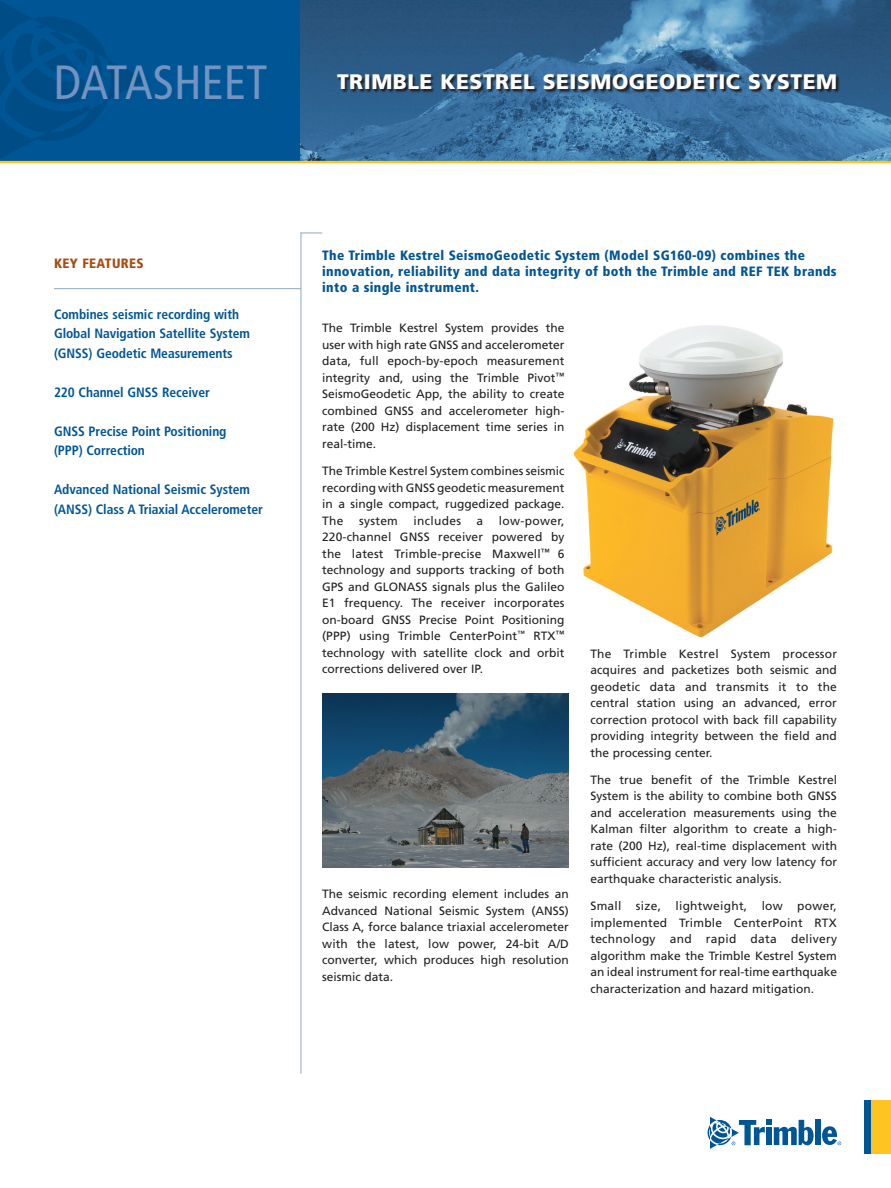
<style>
.page{position:relative;width:891px;height:1188px;background:#fff}
.page>*{position:absolute;margin:0;border:0;box-sizing:border-box;transform-origin:0 0}
.t1{font:condensed 48px "Frutiger LT Std";color:#7393c1}
.t2{font:900 21px "Frutiger LT Std";letter-spacing:.025em;color:#fff}
.t3{font:700 condensed 13.5px/19.5px "Frutiger LT Std";letter-spacing:-.005em;color:#005595}
.t4{font:900 condensed 13.5px/16.2px "Frutiger LT Std";letter-spacing:.025em;color:#005595}
.t5{font:900 condensed 13.5px "Frutiger LT Std";letter-spacing:.025em;color:#a84b0d}
.t6{font:12px/16.5px "Frutiger LT Std";color:#231f20;text-align:justify}
.t7{font:12px "Frutiger LT Std";letter-spacing:.025em;color:#231f20}
</style>
<div class="page">
<div style="left:0;top:0;width:891px;height:162px;background:#005595"></div>
<svg style="left:0;top:1px;width:145px;height:157px"></svg>
<hr style="left:301px;top:233px;width:1px;height:841px;background:#8da9c1">
<hr style="left:54px;top:288px;width:247px;height:1px;background:#8da9c1">
<svg style="left:301px;top:233px;width:21px;height:1px"></svg>
<img style="left:322px;top:693px;width:247px;height:175px">
<img style="left:301px;top:0;width:590px;height:161px">
<svg style="left:337px;top:74px;width:502px;height:19px"></svg>
<img style="left:573px;top:325px;width:261px;height:313px">
<hr style="left:0;top:161px;width:891px;height:2px;background:#fec422">
<div style="left:815px;top:1120px;width:6px;height:25px;background:#005595"></div>
<svg style="left:708px;top:1117px;width:106px;height:32px"></svg>
<svg style="left:822px;top:1126px;width:19px;height:19px"></svg>
<div style="left:864px;top:1100px;width:27px;height:54px;background:#fec422"></div>
<div style="left:864px;top:1100px;width:7px;height:54px;background:#005595"></div>
<h1 class="t1" style="left:54px;top:54px;width:215px">DATASHEET</h1>
<h2 class="t2" style="left:337px;top:69px;width:501px">TRIMBLE KESTREL SEISMOGEODETIC SYSTEM</h2>
<p class="t5" style="left:54px;top:255px;width:91px">KEY FEATURES</p>
<p class="t4" style="left:322px;top:247px;width:516px">The Trimble Kestrel SeismoGeodetic System (Model SG160-09) combines the innovation, reliability and data integrity of both the Trimble and REF TEK brands into a single instrument.</p>
<p class="t3" style="left:54px;top:304px;width:197px">Combines seismic recording with<br>Global Navigation Satellite System (GNSS) Geodetic Measurements</p>
<p class="t3" style="left:54px;top:382px;width:157px">220 Channel GNSS Receiver</p>
<p class="t3" style="left:54px;top:421px;width:174px">GNSS Precise Point Positioning (PPP) Correction</p>
<p class="t3" style="left:54px;top:480px;width:210px">Advanced National Seismic System (ANSS) Class A Triaxial Accelerometer</p>
<p class="t6" style="left:322px;top:320px;width:244px">The Trimble Kestrel System provides the user with high rate GNSS and accelerometer data, full epoch-by-epoch measurement integrity and, using the Trimble Pivot<sup>™ </sup>SeismoGeodetic App, the ability to create combined GNSS and accelerometer high&shy;rate (200 Hz) displacement time series in real-time.</p>
<p class="t6" style="left:322px;top:463px;width:244px">The Trimble Kestrel System combines seismic recording with GNSS geodetic measurement in a single compact, ruggedized package.<br>The</p>
<p class="t6" style="left:322px;top:512px;width:244px;text-indent:177px">low-power, 220-channel GNSS receiver powered by the latest Trimble-precise Maxwell<sup>™</sup> 6 technology and supports tracking of both GPS and GLONASS signals plus the Galileo E1 frequency. The receiver incorporates on-board GNSS Precise Point Positioning (PPP) using Trimble CenterPoint<sup>™</sup> RTX<sup>™ </sup>technology with satellite clock and orbit corrections delivered over IP.</p>
<p class="t6" style="left:359px;top:512px;width:40px">system</p>
<p class="t7" style="left:414px;top:513px;width:49px">includes</p>
<p class="t6" style="left:477px;top:512px;width:8px">a</p>
<p class="t6" style="left:590px;top:645px;width:248px">The Trimble Kestrel System processor acquires and packetizes both seismic and geodetic data and transmits it to the central station using an advanced, error correction protocol with back fill capability providing integrity between the field and the processing center.</p>
<p class="t6" style="left:590px;top:772px;width:248px">The true benefit of the Trimble Kestrel System is the ability to combine both GNSS and acceleration measurements using the Kalman filter algorithm to create a high&shy;rate (200 Hz), real-time displacement with sufficient accuracy and very low latency for earthquake characteristic analysis.</p>
<p class="t6" style="left:590px;top:898px;width:248px">Small size, lightweight, low power, implemented Trimble CenterPoint RTX technology and rapid data delivery algorithm make the Trimble Kestrel System an ideal instrument for real-time earthquake characterization and hazard mitigation.</p>
<p class="t6" style="left:322px;top:886px;width:248px">The seismic recording element includes an Advanced National Seismic System (ANSS)<br>Class A, force balance triaxial accelerometer with the latest, low power, 24-bit A/D converter, which produces high resolution seismic data.</p>
</div>
